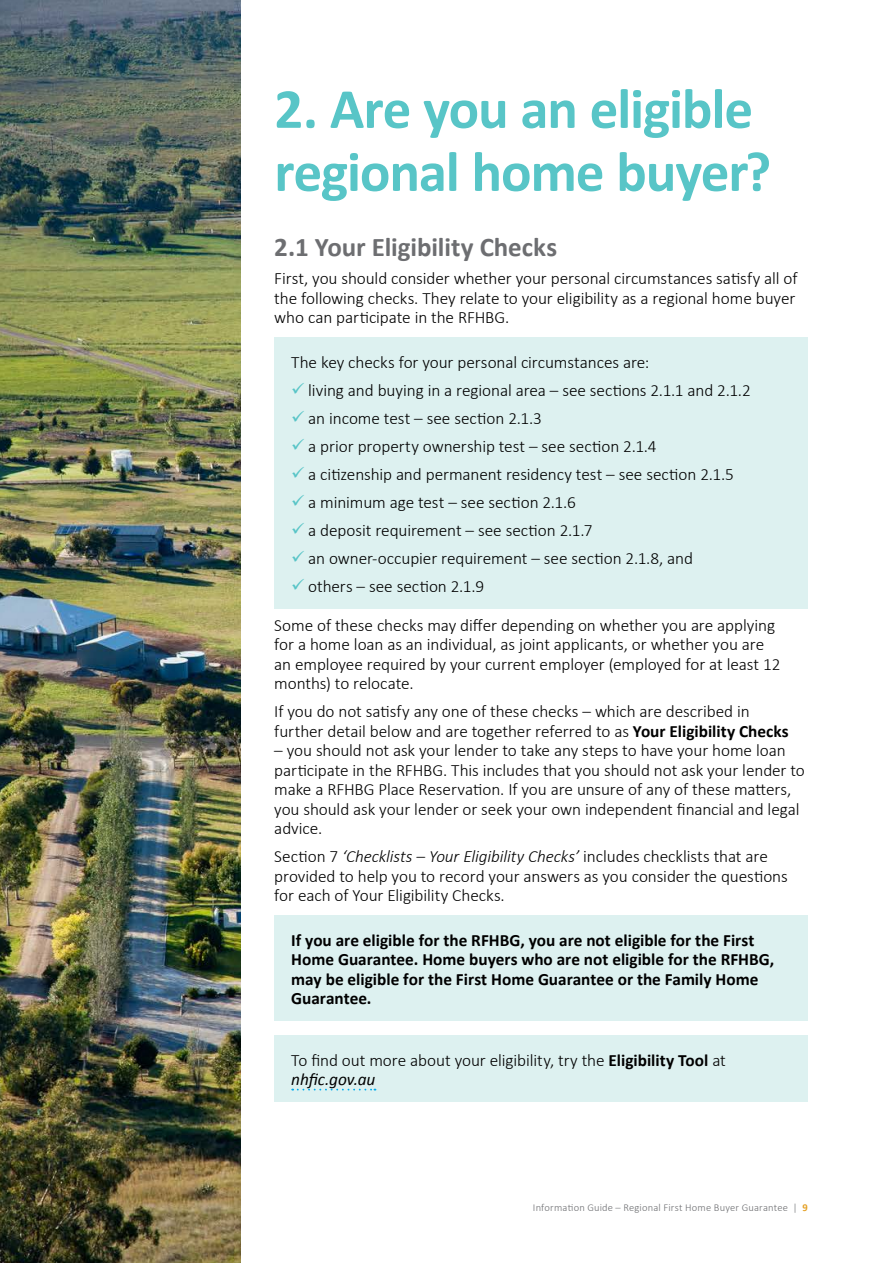
<style>
.page{position:relative;width:893px;height:1263px;background:#fff}
.page>*{position:absolute;margin:0;border:0;box-sizing:border-box;transform-origin:0 0}
.t1{font:700 57px/63px "Calibri";letter-spacing:-.02em;color:#58c5c7}
.t2{font:700 27px "Calibri";letter-spacing:-.005em;color:#6d6e71}
.t3{font:300 17.25px/19.5px "Calibri";letter-spacing:-.005em;color:#000}
.t4{font:700 17.25px/19.5px "Calibri";color:#000}
.t5{font:300 10.5px "Calibri";letter-spacing:.02em;color:#6d6e71}
.s1{font-weight:700}
.s2{font-style:italic}
.s3{font-weight:400;font-style:italic}
.s4{font-weight:700;color:#e4a024}
</style>
<div class="page">
<div style="left:274px;top:338px;width:534px;height:271px;background:#ddf1f0"></div>
<div style="left:274px;top:916px;width:534px;height:105px;background:#ddf1f0"></div>
<div style="left:274px;top:1036px;width:534px;height:66px;background:#ddf1f0"></div>
<svg style="left:292px;top:1089px;width:83px;height:1px"></svg>
<img style="left:0;top:0;width:240px;height:1263px">
<h1 class="t1" style="left:274px;top:75px;width:498px">2. Are you an eligible regional home buyer?</h1>
<h2 class="t2" style="left:274px;top:228px;width:284px">2.1 Your Eligibility Checks</h2>
<p class="t3" style="left:274px;top:268px;width:525px">First, you should consider whether your personal circumstances satisfy all of the following checks. They relate to your eligibility as a regional home buyer who can participate in the RFHBG.</p>
<p class="t3" style="left:308px;top:348px;width:444px;line-height:28px;text-indent:-17px">The key checks for your personal circumstances are:<br>living and buying in a regional area – see sections 2.1.1 and 2.1.2 an income test – see section 2.1.3<br>a prior property ownership test – see section 2.1.4<br>a citizenship and permanent residency test – see section 2.1.5<br>a minimum age test – see section 2.1.6<br>a deposit requirement – see section 2.1.7<br>an owner-occupier requirement – see section 2.1.8, and<br>others – see section 2.1.9</p>
<p class="t3" style="left:274px;top:615px;width:508px">Some of these checks may differ depending on whether you are applying for a home loan as an individual, as joint applicants, or whether you are an employee required by your current employer (employed for at least 12 months) to relocate.</p>
<p class="t3" style="left:274px;top:701px;width:516px">If you do not satisfy any one of these checks – which are described in further detail below and are together referred to as <span class="s1">Your Eligibility Checks</span></p>
<p class="t3" style="left:274px;top:740px;width:532px">– you should not ask your lender to take any steps to have your home loan participate in the RFHBG. This includes that you should not ask your lender to make a RFHBG Place Reservation. If you are unsure of any of these matters, you should ask your lender or seek your own independent financial and legal advice.</p>
<p class="t3" style="left:274px;top:846px;width:515px">Section 7 <span class="s2">‘Checklists – Your Eligibility Checks’</span> includes checklists that are provided to help you to record your answers as you consider the questions for each of Your Eligibility Checks.</p>
<p class="t4" style="left:291px;top:929px;width:484px">If you are eligible for the RFHBG, you are not eligible for the First Home Guarantee. Home buyers who are not eligible for the RFHBG, may be eligible for the First Home Guarantee or the Family Home Guarantee.</p>
<p class="t3" style="left:291px;top:1050px;width:436px">To find out more about your eligibility, try the <span class="s1">Eligibility Tool</span> at <span class="s3">nhfic.gov.au</span></p>
<p class="t5" style="left:533px;top:1201px;width:276px">Information Guide – Regional First Home Buyer Guarantee | <span class="s4">9</span></p>
</div>
